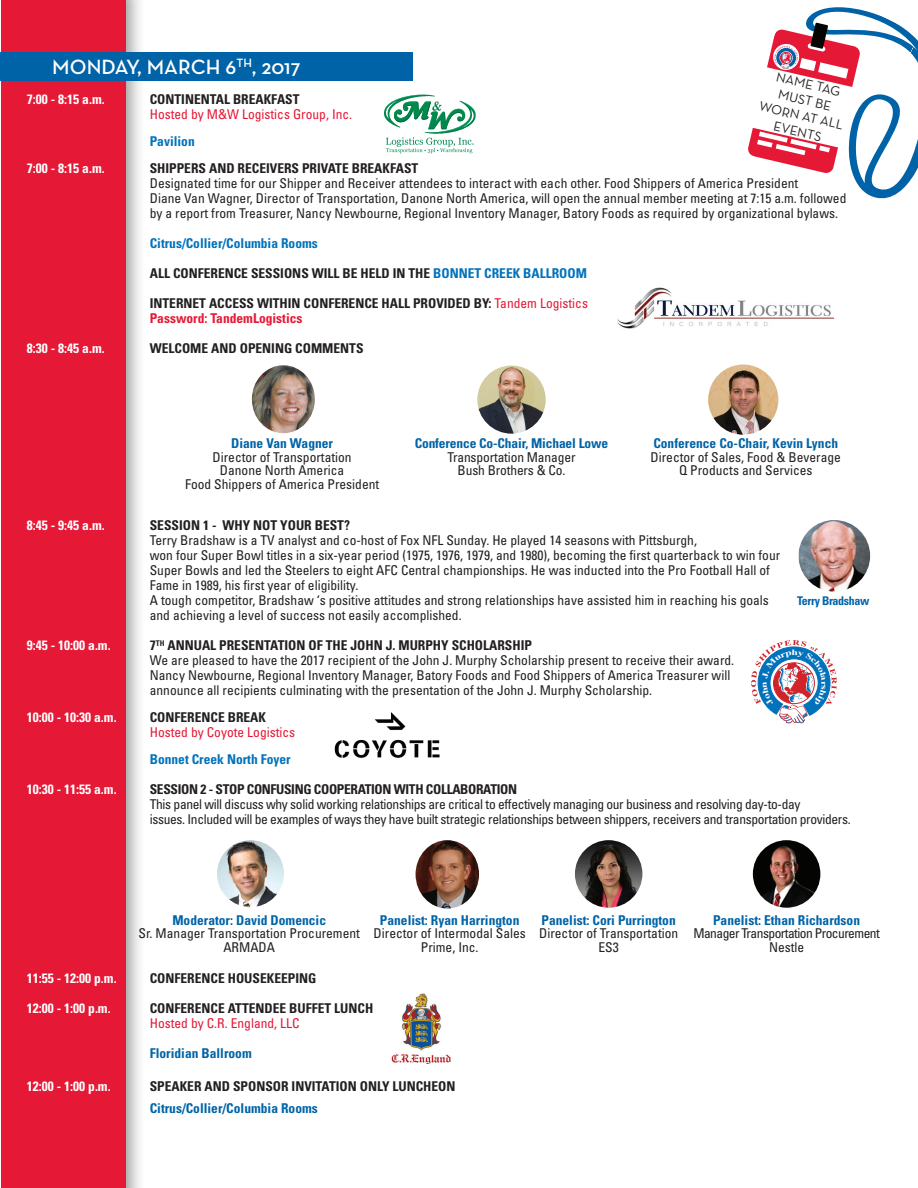
<style>
.page{position:relative;width:918px;height:1188px;background:#fff}
.page>*{position:absolute;margin:0;border:0;box-sizing:border-box;transform-origin:0 0}
.t1{font:600 21px "Neutra Text";color:#fff}
.t2{font:condensed 13.5px/15px "Univers";color:#231f20;text-align:center}
.t3{font:700 condensed 13.5px/15px "Univers";color:#231f20}
.t4{font:condensed 13.5px/15px "Univers";letter-spacing:-.025em;color:#231f20}
.t5{font:700 condensed 13.5px "Univers";color:#0163a7}
.t6{font:700 condensed 13.5px "Univers";color:#fff}
.t7{font:condensed 13.5px "Univers";color:#e51836}
.t8{font:700 condensed 13.5px "Univers";color:#0072bc}
.t9{font:700 condensed 13.5px "Univers";letter-spacing:-.025em;color:#231f20}
.t10{font:condensed 13.5px/13.5px "Univers";letter-spacing:-.04em;color:#231f20;text-align:center}
.t11{font:13.5px/16.2px "Neutra Text";color:#231f20;text-align:center}
.t12{font:700 condensed 12px "Univers";letter-spacing:-.03em;color:#0163a7}
.t13{font:600 10.5px/12.5px "Neutra Text";color:#040503;text-align:center}
.s1{color:#0072bc}
.s2{font-weight:400;color:#e51836}
.s3{color:#e51836}
.s4{font-weight:700}
</style>
<div class="page">
<div style="left:0;top:0;width:147px;height:1188px;background:#231f20;opacity:.45"></div>
<div style="left:0;top:0;width:126px;height:1188px;background:#e51836"></div>
<hr style="left:0;top:0;width:1px;height:1188px;background:#fff">
<div style="left:1px;top:53px;width:412px;height:28px;background:#0163a7"></div>
<img style="left:617px;top:287px;width:218px;height:42px">
<img style="left:252px;top:365px;width:63px;height:68px">
<img style="left:477px;top:366px;width:69px;height:68px;border-radius:34px">
<img style="left:799px;top:520px;width:71px;height:72px">
<svg style="left:748px;top:7px;width:170px;height:192px"></svg>
<img style="left:708px;top:364px;width:70px;height:71px;border-radius:35px">
<img style="left:217px;top:840px;width:67px;height:67px;border-radius:33px">
<img style="left:392px;top:993px;width:59px;height:71px">
<img style="left:416px;top:840px;width:63px;height:69px">
<img style="left:334px;top:712px;width:106px;height:46px">
<svg style="left:384px;top:94px;width:92px;height:59px"></svg>
<img style="left:575px;top:840px;width:67px;height:68px;border-radius:34px">
<img style="left:753px;top:840px;width:67px;height:68px;border-radius:34px">
<svg style="left:751px;top:640px;width:86px;height:84px"></svg>
<h1 class="t1" style="left:52px;top:54px;width:250px">MONDAY, MARCH 6<sup>TH</sup>, 2017</h1>
<p class="t11" style="left:769px;top:66px;width:87px;rotate:13deg">NAME TAG<br>MUST BE<br>WORN AT ALL<br>EVENTS</p>
<p class="t13" style="left:771px;top:74px;width:78px;rotate:13deg">NAME TAG<br>MUST BE WORN<br>AT ALL EVENTS</p>
<p class="t6" style="left:27px;top:91px;width:79px">7:00 - 8:15 a.m.</p>
<p class="t3" style="left:150px;top:92px;width:151px">CONTINENTAL BREAKFAST</p>
<p class="t7" style="left:150px;top:106px;width:204px">Hosted by M&amp;W Logistics Group, Inc.</p>
<p class="t8" style="left:150px;top:133px;width:47px">Pavilion</p>
<p class="t6" style="left:27px;top:160px;width:79px">7:00 - 8:15 a.m.</p>
<p class="t3" style="left:150px;top:161px;width:270px">SHIPPERS AND RECEIVERS PRIVATE BREAKFAST</p>
<p class="t2" style="left:150px;top:176px;width:698px;text-align:left">Designated time for our Shipper and Receiver attendees to interact with each other. Food Shippers of America President<br>Diane Van Wagner, Director of Transportation, Danone North America, will open the annual member meeting at 7:15 a.m. followed by a report from Treasurer, Nancy Newbourne, Regional Inventory Manager, Batory Foods as required by organizational bylaws.</p>
<p class="t8" style="left:150px;top:235px;width:170px">Citrus/Collier/Columbia Rooms</p>
<p class="t3" style="left:150px;top:266px;width:439px">ALL CONFERENCE SESSIONS WILL BE HELD IN THE <span class="s1">BONNET CREEK BALLROOM</span></p>
<p class="t3" style="left:150px;top:296px;width:440px">INTERNET ACCESS WITHIN CONFERENCE HALL PROVIDED BY: <span class="s2">Tandem Logistics<br></span><span class="s3">Password: TandemLogistics</span></p>
<p class="t6" style="left:27px;top:340px;width:79px">8:30 - 8:45 a.m.</p>
<p class="t3" style="left:150px;top:341px;width:215px">WELCOME AND OPENING COMMENTS</p>
<p class="t5" style="left:231px;top:435px;width:104px">Diane Van Wagner</p>
<p class="t2" style="left:185px;top:450px;width:196px;line-height:13.5px">Director of Transportation<br>Danone North America<br>Food Shippers of America President</p>
<p class="t5" style="left:415px;top:435px;width:195px">Conference Co-Chair, Michael Lowe</p>
<p class="t2" style="left:447px;top:450px;width:130px;line-height:13.5px">Transportation Manager<br>Bush Brothers &amp; Co.</p>
<p class="t5" style="left:653px;top:435px;width:186px">Conference Co-Chair, Kevin Lynch</p>
<p class="t2" style="left:651px;top:450px;width:192px;line-height:13.5px">Director of Sales, Food &amp; Beverage<br>Q Products and Services</p>
<p class="t6" style="left:27px;top:517px;width:79px">8:45 - 9:45 a.m.</p>
<p class="t3" style="left:150px;top:518px;width:202px">SESSION 1 - WHY NOT YOUR BEST?</p>
<p class="t2" style="left:150px;top:533px;width:632px;text-align:left">Terry Bradshaw is a TV analyst and co-host of Fox NFL Sunday. He played 14 seasons with Pittsburgh,<br>won four Super Bowl titles in a six-year period (1975, 1976, 1979, and 1980), becoming the first quarterback to win four Super Bowls and led the Steelers to eight AFC Central championships. He was inducted into the Pro Football Hall of Fame in 1989, his first year of eligibility.<br>A tough competitor, Bradshaw ‘s positive attitudes and strong relationships have assisted him in reaching his goals and achieving a level of success not easily accomplished.</p>
<p class="t6" style="left:27px;top:637px;width:85px">9:45 - 10:00 a.m.</p>
<p class="t2" style="left:150px;top:638px;width:586px;text-align:left"><span class="s4">7</span><sup>TH</sup> <span class="s4">ANNUAL PRESENTATION OF THE JOHN J. MURPHY SCHOLARSHIP<br></span>We are pleased to have the 2017 recipient of the John J. Murphy Scholarship present to receive their award.<br>Nancy Newbourne, Regional Inventory Manager, Batory Foods and Food Shippers of America Treasurer will announce all recipients culminating with the presentation of the John J. Murphy Scholarship.</p>
<p class="t6" style="left:27px;top:709px;width:91px">10:00 - 10:30 a.m.</p>
<p class="t3" style="left:150px;top:710px;width:118px">CONFERENCE BREAK</p>
<p class="t7" style="left:150px;top:724px;width:147px">Hosted by Coyote Logistics</p>
<p class="t8" style="left:150px;top:751px;width:142px">Bonnet Creek North Foyer</p>
<p class="t6" style="left:27px;top:781px;width:91px">10:30 - 11:55 a.m.</p>
<p class="t9" style="left:150px;top:781px;width:369px">SESSION 2 - STOP CONFUSING COOPERATION WITH COLLABORATION</p>
<p class="t4" style="left:150px;top:797px;width:702px">This panel will discuss why solid working relationships are critical to effectively managing our business and resolving day-to-day<br>issues. Included will be examples of ways they have built strategic relationships between shippers, receivers and transportation providers.</p>
<p class="t12" style="left:797px;top:594px;width:74px">Terry Bradshaw</p>
<p class="t5" style="left:172px;top:912px;width:155px">Moderator: David Domencic</p>
<p class="t2" style="left:139px;top:927px;width:223px;line-height:13.5px">Sr. Manager Transportation Procurement<br>ARMADA</p>
<p class="t5" style="left:380px;top:912px;width:141px">Panelist: Ryan Harrington</p>
<p class="t2" style="left:374px;top:927px;width:154px;line-height:13.5px">Director of Intermodal Sales<br>Prime, Inc.</p>
<p class="t6" style="left:27px;top:970px;width:91px">11:55 - 12:00 p.m.</p>
<p class="t3" style="left:150px;top:971px;width:168px">CONFERENCE HOUSEKEEPING</p>
<p class="t6" style="left:27px;top:1000px;width:85px">12:00 - 1:00 p.m.</p>
<p class="t3" style="left:150px;top:1001px;width:225px">CONFERENCE ATTENDEE BUFFET LUNCH</p>
<p class="t7" style="left:150px;top:1015px;width:151px">Hosted by C.R. England, LLC</p>
<p class="t5" style="left:150px;top:1045px;width:103px">Floridian Ballroom</p>
<p class="t6" style="left:27px;top:1078px;width:85px">12:00 - 1:00 p.m.</p>
<p class="t3" style="left:150px;top:1079px;width:307px">SPEAKER AND SPONSOR INVITATION ONLY LUNCHEON</p>
<p class="t5" style="left:150px;top:1100px;width:170px">Citrus/Collier/Columbia Rooms</p>
<p class="t5" style="left:542px;top:912px;width:136px">Panelist: Cori Purrington</p>
<p class="t2" style="left:539px;top:927px;width:141px;line-height:13.5px">Director of Transportation<br>ES3</p>
<p class="t5" style="left:713px;top:912px;width:149px">Panelist: Ethan Richardson</p>
<p class="t10" style="left:693px;top:927px;width:188px">Manager Transportation Procurement<br>Nestle</p>
</div>
